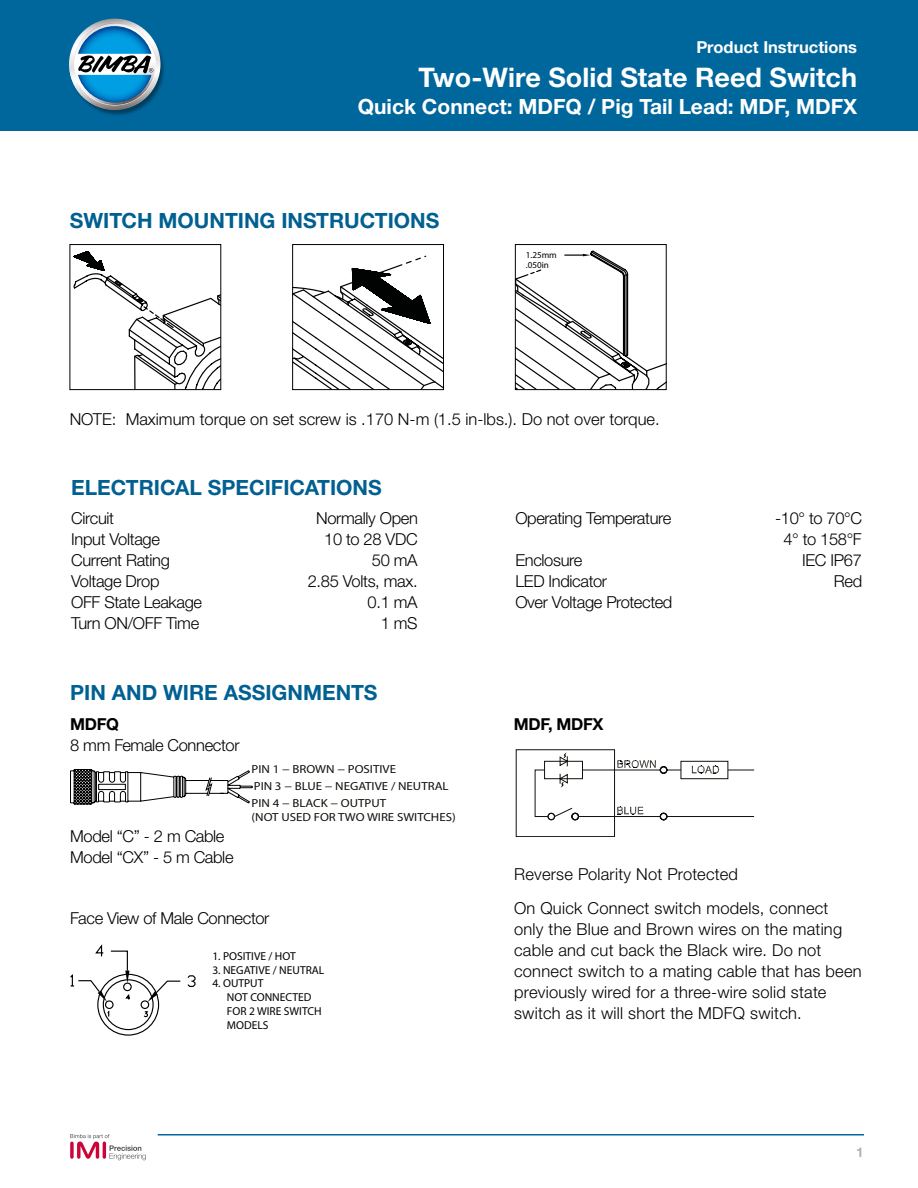
<style>
.page{position:relative;width:918px;height:1188px;background:#fff}
.page>*{position:absolute;margin:0;border:0;box-sizing:border-box;transform-origin:0 0}
.t1{font:700 27px "Helvetica Neue LTW1 G";color:#fff}
.t2{font:700 21px "Helvetica Neue LTW1 G";color:#006091}
.t3{font:700 21px "Helvetica Neue LTW1 G";color:#fff}
.t4{font:300 16.5px/21px "Helvetica Neue LTW1 G";color:#000}
.t5{font:300 16.5px/21px "Helvetica Neue LTW1 G";letter-spacing:-.02em;color:#000;text-align:center}
.t6{font:700 16.5px "Helvetica Neue LTW1 G";color:#fff}
.t7{font:700 16.5px "Helvetica Neue LTW1 G";letter-spacing:-.02em;color:#000}
.t8{font:700 13.5px "Helvetica Neue LTW1 G";color:#b3b2b2}
.t9{font:11.7px/17px "Myriad Pro";color:#12100b;scale:1.1 1}
.t10{font:11.55px/13.8px "Myriad Pro";color:#000}
.t11{font:9.15px/10.1px "Myriad Pro";color:#010202}
</style>
<div class="page">
<div style="left:0;top:0;width:918px;height:131px;background:#00679d"></div>
<hr style="left:158px;top:1134px;width:706px;height:2px;background:#00679d">
<svg style="left:70px;top:1134px;width:76px;height:26px"></svg>
<img style="left:69px;top:21px;width:95px;height:94px">
<svg style="left:69px;top:19px;width:92px;height:91px"></svg>
<svg style="left:74px;top:24px;width:81px;height:81px"></svg>
<svg style="left:78px;top:26px;width:75px;height:77px"></svg>
<svg style="left:73px;top:251px;width:146px;height:137px"></svg>
<div style="left:70px;top:244px;width:151px;height:146px;border:1px solid #000"></div>
<svg style="left:294px;top:255px;width:148px;height:133px"></svg>
<div style="left:292px;top:244px;width:152px;height:146px;border:1px solid #000"></div>
<svg style="left:517px;top:250px;width:147px;height:138px"></svg>
<div style="left:515px;top:244px;width:151px;height:146px;border:1px solid #000"></div>
<svg style="left:70px;top:769px;width:183px;height:36px"></svg>
<svg style="left:516px;top:750px;width:238px;height:87px"></svg>
<svg style="left:70px;top:944px;width:126px;height:92px"></svg>
<p class="t6" style="left:696px;top:37px;width:162px">Product Instructions</p>
<h1 class="t1" style="left:419px;top:60px;width:440px">Two-Wire Solid State Reed Switch</h1>
<p class="t3" style="left:358px;top:93px;width:501px">Quick Connect: MDFQ / Pig Tail Lead: MDF, MDFX</p>
<p class="t2" style="left:70px;top:207px;width:371px">SWITCH MOUNTING INSTRUCTIONS</p>
<p class="t11" style="left:526px;top:250px;width:33px">1.25mm .050in</p>
<p class="t4" style="left:70px;top:408px;width:592px">NOTE: Maximum torque on set screw is .170 N-m (1.5 in-lbs.). Do not over torque.</p>
<p class="t2" style="left:71px;top:474px;width:312px">ELECTRICAL SPECIFICATIONS</p>
<p class="t5" style="left:71px;top:508px;width:45px">Circuit</p>
<p class="t5" style="left:316px;top:508px;width:103px">Normally Open</p>
<p class="t5" style="left:71px;top:529px;width:90px">Input Voltage</p>
<p class="t4" style="left:324px;top:529px;width:95px">10 to 28 VDC</p>
<p class="t5" style="left:71px;top:550px;width:100px">Current Rating</p>
<p class="t4" style="left:372px;top:550px;width:47px">50 mA</p>
<p class="t5" style="left:71px;top:571px;width:90px">Voltage Drop</p>
<p class="t5" style="left:308px;top:571px;width:111px">2.85 Volts, max.</p>
<p class="t5" style="left:71px;top:592px;width:133px">OFF State Leakage</p>
<p class="t4" style="left:368px;top:592px;width:52px">0.1 mA</p>
<p class="t5" style="left:71px;top:613px;width:130px">Turn ON/OFF Time</p>
<p class="t4" style="left:381px;top:613px;width:38px">1 mS</p>
<p class="t2" style="left:70px;top:680px;width:309px">PIN AND WIRE ASSIGNMENTS</p>
<p class="t7" style="left:70px;top:714px;width:50px">MDFQ</p>
<p class="t5" style="left:70px;top:734px;width:171px">8 mm Female Connector</p>
<p class="t5" style="left:70px;top:826px;width:165px;text-align:left">Model “C” - 2 m Cable<br>Model “CX” - 5 m Cable</p>
<p class="t9" style="left:252px;top:761px;width:181px">PIN 1 − BROWN − POSITIVE<br>PIN 3 − BLUE − NEGATIVE / NEUTRAL<br>PIN 4 − BLACK − OUTPUT</p>
<p class="t9" style="left:252px;top:808px;width:187px">(NOT USED FOR TWO WIRE SWITCHES)</p>
<p class="t5" style="left:70px;top:908px;width:201px">Face View of Male Connector</p>
<p class="t10" style="left:212px;top:949px;width:85px">1. POSITIVE / HOT</p>
<p class="t10" style="left:212px;top:963px;width:114px">3. NEGATIVE / NEUTRAL</p>
<p class="t10" style="left:227px;top:977px;width:96px;text-indent:-15px">4. OUTPUT<br>NOT CONNECTED<br>FOR 2 WIRE SWITCH<br>MODELS</p>
<p class="t5" style="left:515px;top:508px;width:158px">Operating Temperature</p>
<p class="t5" style="left:775px;top:508px;width:88px">-10° to 70°C<br>4° to 158°F</p>
<p class="t5" style="left:515px;top:550px;width:69px">Enclosure</p>
<p class="t4" style="left:802px;top:550px;width:61px">IEC IP67</p>
<p class="t5" style="left:515px;top:571px;width:93px">LED Indicator</p>
<p class="t4" style="left:834px;top:571px;width:30px">Red</p>
<p class="t5" style="left:515px;top:592px;width:159px">Over Voltage Protected</p>
<p class="t7" style="left:514px;top:714px;width:91px">MDF, MDFX</p>
<p class="t4" style="left:514px;top:856px;width:316px;line-height:34.5px">Reverse Polarity Not Protected<br>On Quick Connect switch models, connect</p>
<p class="t4" style="left:514px;top:919px;width:349px">only the Blue and Brown wires on the mating cable and cut back the Black wire. Do not connect switch to a mating cable that has been previously wired for a three-wire solid state switch as it will short the MDFQ switch.</p>
<p class="t8" style="left:856px;top:1144px;width:9px">1</p>
</div>
